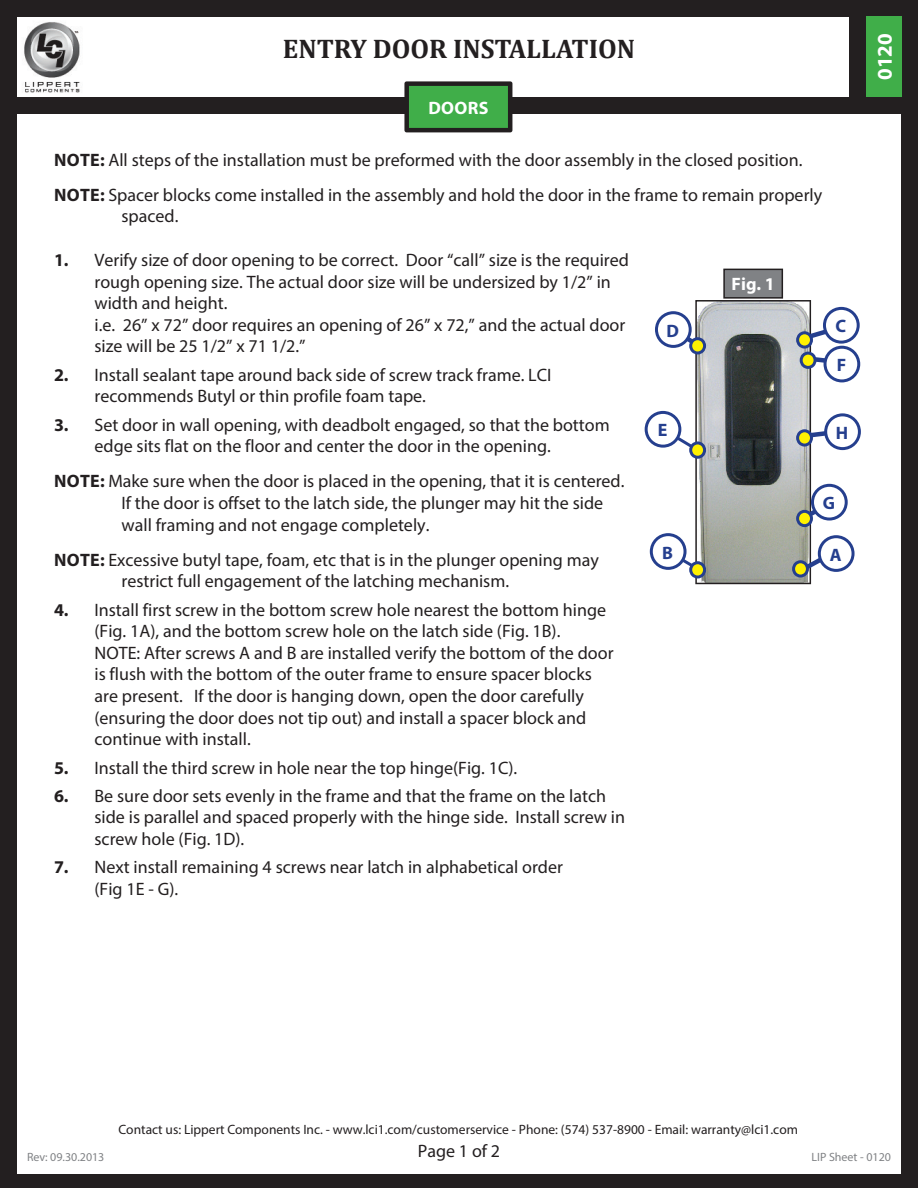
<style>
.page{position:relative;width:918px;height:1188px;background:#fff}
.page>*{position:absolute;margin:0;border:0;box-sizing:border-box;transform-origin:0 0}
.t1{font:700 27px "Cambria";color:#231f20}
.t2{font:700 21px "Myriad Pro";color:#fff}
.t3{font:18px/21.6px "Myriad Pro";color:#231f20}
.t4{font:700 18px "Myriad Pro";letter-spacing:.02em;color:#fff}
.t5{font:700 18px "Myriad Pro";color:#253f8e}
.t6{font:13.5px "Myriad Pro";color:#231f20}
.t7{font:12px "Myriad Pro";color:#808285}
.s1{font-weight:700}
</style>
<div class="page">
<img style="left:17px;top:16px;width:69px;height:77px">
<div style="left:0;top:0;width:918px;height:16px;background:#231f20"></div>
<div style="left:0;top:0;width:16px;height:1188px;background:#231f20"></div>
<div style="left:902px;top:0;width:16px;height:1188px;background:#231f20"></div>
<div style="left:2px;top:1175px;width:916px;height:13px;background:#231f20"></div>
<div style="left:0;top:97px;width:918px;height:16px;background:#231f20"></div>
<div style="left:850px;top:9px;width:16px;height:101px;background:#231f20"></div>
<div style="left:866px;top:16px;width:36px;height:81px;background:#40ae49"></div>
<svg style="left:404px;top:81px;width:108px;height:51px;background:#3b8d41"></svg>
<svg style="left:645px;top:269px;width:216px;height:315px"></svg>
<h1 class="t1" style="left:283px;top:30px;width:354px">ENTRY DOOR INSTALLATION</h1>
<p class="t4" style="left:428px;top:96px;width:62px">DOORS</p>
<p class="t3" style="left:54px;top:142px;width:770px;line-height:35.1px"><span class="s1">NOTE:</span> All steps of the installation must be preformed with the door assembly in the closed position.<br><span class="s1">NOTE:</span> Spacer blocks come installed in the assembly and hold the door in the frame to remain properly</p>
<p class="t3" style="left:122px;top:205px;width:59px">spaced.</p>
<p class="t3" style="left:94px;top:249px;width:536px;text-indent:-40px"><span class="s1">1.</span> Verify size of door opening to be correct. Door “call” size is the required rough opening size. The actual door size will be undersized by 1/2” in width and height.<br>i.e. 26” x 72” door requires an opening of 26” x 72,” and the actual door size will be 25 1/2” x 71 1/2.”</p>
<p class="t3" style="left:94px;top:364px;width:459px;text-indent:-40px"><span class="s1">2.</span> Install sealant tape around back side of screw track frame. LCI recommends Butyl or thin profile foam tape.</p>
<p class="t3" style="left:94px;top:414px;width:517px;text-indent:-40px"><span class="s1">3.</span> Set door in wall opening, with deadbolt engaged, so that the bottom edge sits flat on the floor and center the door in the opening.</p>
<p class="t3" style="left:122px;top:470px;width:505px;text-indent:-68px"><span class="s1">NOTE:</span> Make sure when the door is placed in the opening, that it is centered.<br>If the door is offset to the latch side, the plunger may hit the side wall framing and not engage completely.</p>
<p class="t3" style="left:122px;top:549px;width:479px;text-indent:-68px"><span class="s1">NOTE:</span> Excessive butyl tape, foam, etc that is in the plunger opening may restrict full engagement of the latching mechanism.</p>
<p class="t3" style="left:94px;top:598px;width:521px;text-indent:-40px"><span class="s1">4.</span> Install first screw in the bottom screw hole nearest the bottom hinge (Fig. 1A), and the bottom screw hole on the latch side (Fig. 1B).<br>NOTE: After screws A and B are installed verify the bottom of the door is flush with the bottom of the outer frame to ensure spacer blocks are present. If the door is hanging down, open the door carefully (ensuring the door does not tip out) and install a spacer block and continue with install.</p>
<p class="t3" style="left:54px;top:756px;width:465px"><span class="s1">5.</span> Install the third screw in hole near the top hinge(Fig. 1C).</p>
<p class="t3" style="left:94px;top:785px;width:532px;text-indent:-40px"><span class="s1">6.</span> Be sure door sets evenly in the frame and that the frame on the latch side is parallel and spaced properly with the hinge side. Install screw in screw hole (Fig. 1D).</p>
<p class="t3" style="left:94px;top:856px;width:470px;text-indent:-40px"><span class="s1">7.</span> Next install remaining 4 screws near latch in alphabetical order (Fig 1E - G).</p>
<p class="t4" style="left:732px;top:273px;width:45px">Fig. 1</p>
<p class="t5" style="left:667px;top:319px;width:14px">D</p>
<p class="t5" style="left:836px;top:315px;width:12px">C</p>
<p class="t5" style="left:837px;top:353px;width:11px">F</p>
<p class="t5" style="left:658px;top:419px;width:11px">E</p>
<p class="t5" style="left:836px;top:421px;width:14px">H</p>
<p class="t5" style="left:823px;top:491px;width:14px">G</p>
<p class="t5" style="left:662px;top:541px;width:12px">B</p>
<p class="t5" style="left:830px;top:543px;width:13px">A</p>
<p class="t2" style="left:871px;top:80px;width:48px;rotate:-90deg">0120</p>
<p class="t6" style="left:118px;top:1121px;width:681px">Contact us: Lippert Components Inc. - www.lci1.com/customerservice - Phone: (574) 537-8900 - Email: warranty@lci1.com</p>
<p class="t7" style="left:27px;top:1150px;width:79px">Rev: 09.30.2013</p>
<p class="t3" style="left:418px;top:1140px;width:84px">Page 1 of 2</p>
<p class="t7" style="left:812px;top:1150px;width:81px">LIP Sheet - 0120</p>
</div>
